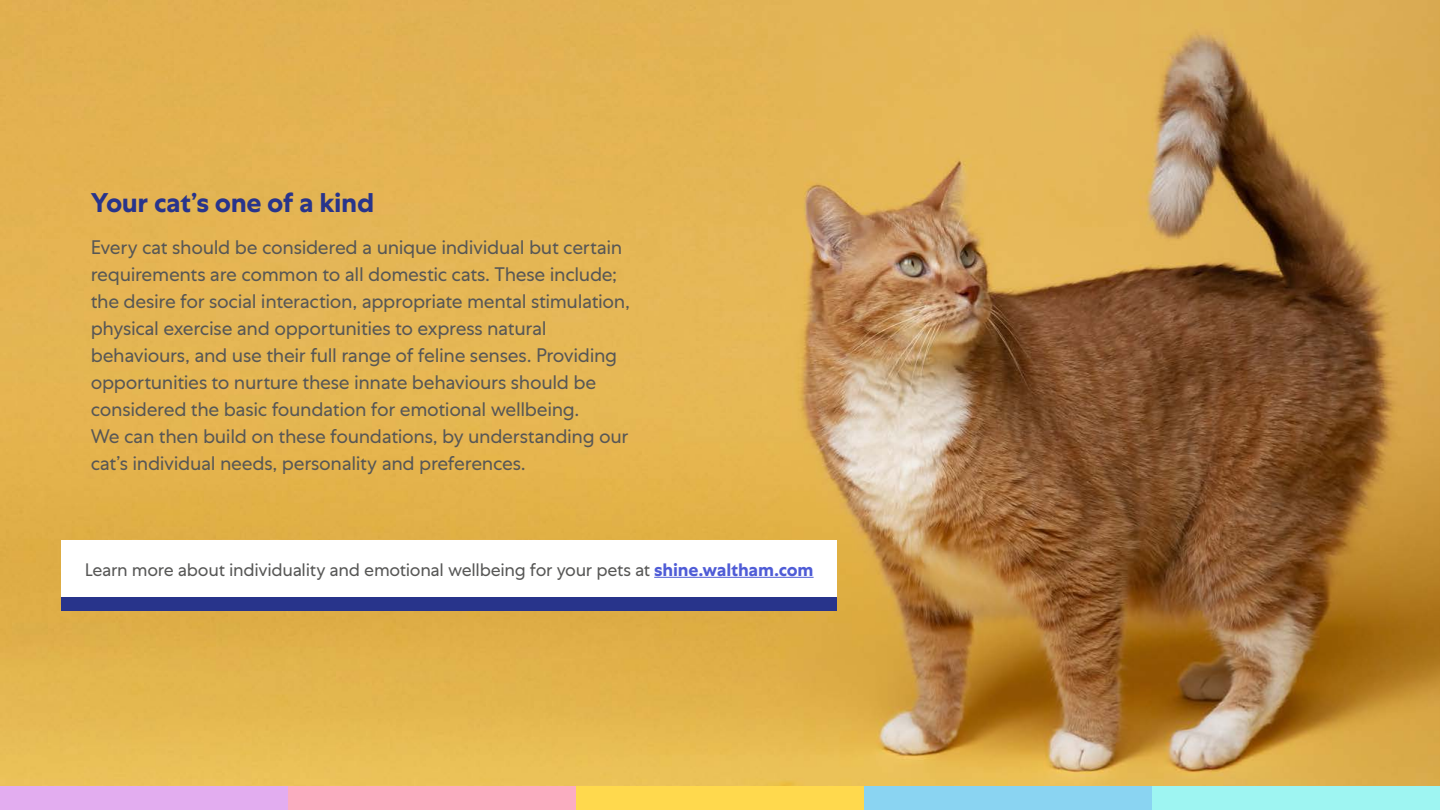
<style>
.page{position:relative;width:1440px;height:810px;background:#fff}
.page>*{position:absolute;margin:0;border:0;box-sizing:border-box;transform-origin:0 0}
.t1{font:700 27px "Mars Centra";letter-spacing:-.015em;color:#28348b}
.t2{font:19.5px/27px "Mars Centra";letter-spacing:-.02em;color:#575756}
.t3{font:18px "Mars Centra";letter-spacing:-.015em;color:#575756}
.s1{font-weight:700;color:#4f5cd6}
</style>
<div class="page">
<img style="left:0;top:0;width:1440px;height:786px">
<div style="left:0;top:786px;width:288px;height:24px;background:#e3adf0"></div>
<div style="left:288px;top:786px;width:288px;height:24px;background:#fcadc2"></div>
<div style="left:576px;top:786px;width:288px;height:24px;background:#ffd94d"></div>
<div style="left:864px;top:786px;width:288px;height:24px;background:#8ad4f2"></div>
<div style="left:1152px;top:786px;width:288px;height:24px;background:#9ef5f2"></div>
<div style="left:61px;top:540px;width:776px;height:70px;background:#fff"></div>
<hr style="left:654px;top:577px;width:160px;height:1px;background:#4f5cd6">
<div style="left:61px;top:597px;width:776px;height:14px;background:#28348b"></div>
<h1 class="t1" style="left:91px;top:186px;width:285px">Your cat’s one of a kind</h1>
<p class="t2" style="left:91px;top:233px;width:541px">Every cat should be considered a unique individual but certain requirements are common to all domestic cats. These include; the desire for social interaction, appropriate mental stimulation, physical exercise and opportunities to express natural behaviours, and use their full range of feline senses. Providing opportunities to nurture these innate behaviours should be considered the basic foundation for emotional wellbeing.<br>We can then build on these foundations, by understanding our cat’s individual needs, personality and preferences.</p>
<p class="t3" style="left:85px;top:559px;width:730px">Learn more about individuality and emotional wellbeing for your pets at <span class="s1">shine.waltham.com</span></p>
</div>
